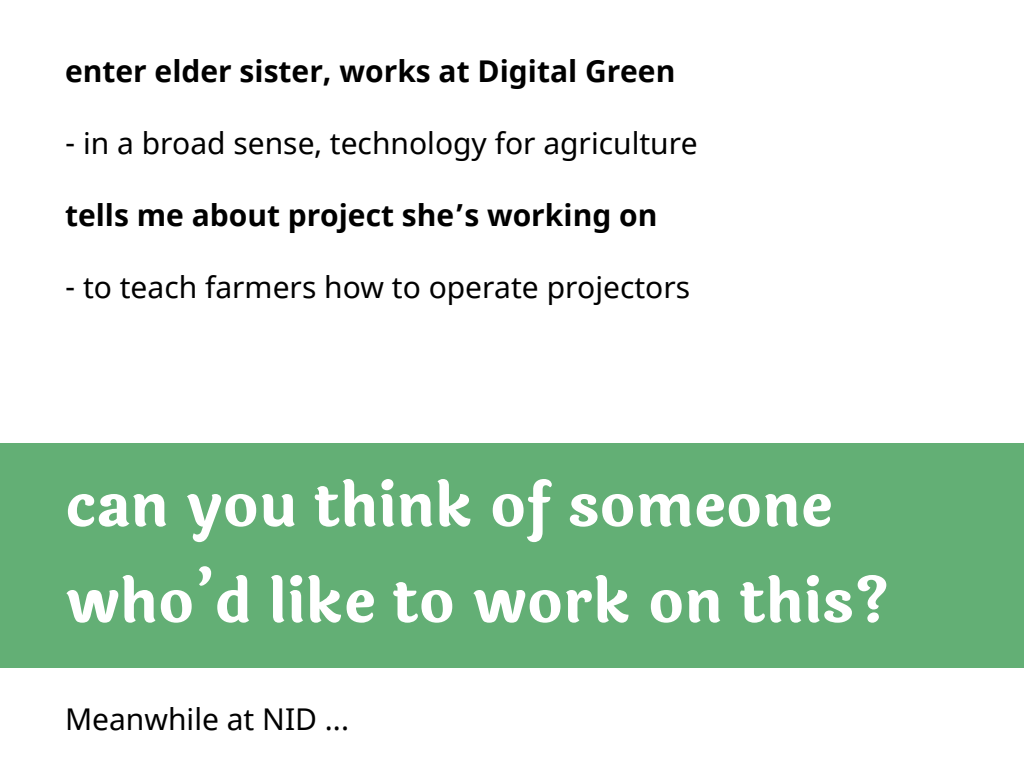
<style>
.page{position:relative;width:1024px;height:768px;background:#fff}
.page>*{position:absolute;margin:0;border:0;box-sizing:border-box;transform-origin:0 0}
.t1{font:700 60px/96px "Laila";color:#fff}
.t2{font:30px "Noto Sans";color:#000}
.t3{font:700 30px "Noto Sans";color:#000}
</style>
<div class="page">
<div style="left:0;top:443px;width:1024px;height:225px;background:#63af75"></div>
<p class="t3" style="left:65px;top:50px;width:612px">enter elder sister, works at Digital Green</p>
<p class="t2" style="left:65px;top:123px;width:634px">- in a broad sense, technology for agriculture</p>
<p class="t3" style="left:65px;top:194px;width:594px">tells me about project she’s working on</p>
<p class="t2" style="left:65px;top:267px;width:627px">- to teach farmers how to operate projectors</p>
<h1 class="t1" style="left:65px;top:459px;width:827px">can you think of someone who’d like to work on this?</h1>
<p class="t2" style="left:65px;top:699px;width:286px">Meanwhile at NID ...</p>
</div>
